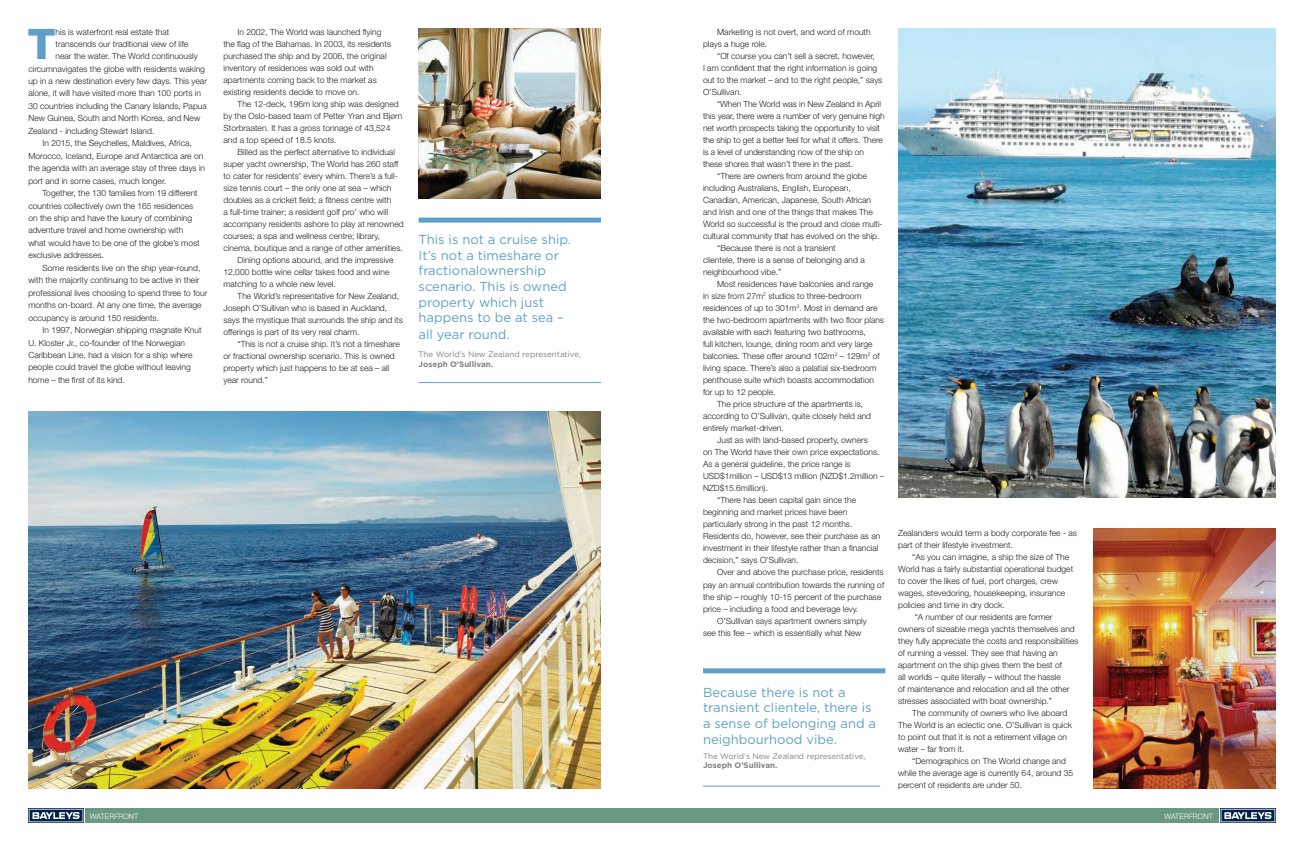
<style>
.page{position:relative;width:1304px;height:851px;background:#fff}
.page>*{position:absolute;margin:0;border:0;box-sizing:border-box;transform-origin:0 0}
.t1{font:900 42.8px "Gotham";color:#5fa0cb}
.t2{font:13px/15.6px "Gotham";color:#5fa0cb}
.t3{font:300 8.5px/12px "Helvetica Neue";color:#231f20}
.t4{font:8px/9.6px "Gotham";color:#808285}
.t5{font:300 7.5px "Helvetica Neue";color:#fff}
.s1{font-weight:700}
</style>
<div class="page">
<img style="left:28px;top:411px;width:573px;height:377px">
<div style="left:419px;top:217px;width:182px;height:5px;background:#5fa0cb"></div>
<hr style="left:419px;top:382px;width:182px;height:1px;background:#5fa0cb">
<div style="left:703px;top:668px;width:182px;height:5px;background:#5fa0cb"></div>
<hr style="left:703px;top:785px;width:177px;height:1px;background:#5fa0cb">
<img style="left:419px;top:28px;width:182px;height:170px">
<img style="left:898px;top:28px;width:378px;height:469px">
<img style="left:1093px;top:529px;width:183px;height:259px">
<div style="left:85px;top:808px;width:1134px;height:14px;background:#6a9883"></div>
<svg style="left:28px;top:808px;width:56px;height:14px"></svg>
<svg style="left:29px;top:808px;width:54px;height:14px"></svg>
<svg style="left:1220px;top:808px;width:56px;height:14px"></svg>
<svg style="left:1221px;top:808px;width:54px;height:14px"></svg>
<p class="t1" style="left:27px;top:19px;width:30px">T</p>
<p class="t3" style="left:56px;top:26px;width:115px">his is waterfront real estate that</p>
<p class="t3" style="left:56px;top:38px;width:134px">transcends our traditional view of life</p>
<p class="t3" style="left:56px;top:50px;width:144px">near the water. The World continuously</p>
<p class="t3" style="left:28px;top:62px;width:178px">circumnavigates the globe with residents waking</p>
<p class="t3" style="left:28px;top:75px;width:180px">up in a new destination every few days. This year</p>
<p class="t3" style="left:28px;top:87px;width:174px">alone, it will have visited more than 100 ports in</p>
<p class="t3" style="left:28px;top:100px;width:180px">30 countries including the Canary Islands, Papua</p>
<p class="t3" style="left:28px;top:112px;width:173px">New Guinea, South and North Korea, and New</p>
<p class="t3" style="left:28px;top:125px;width:128px">Zealand - including Stewart Island.</p>
<p class="t3" style="left:28px;top:137px;width:178px;line-height:12.4px;text-indent:14px">In 2015, the Seychelles, Maldives, Africa, Morocco, Iceland, Europe and Antarctica are on the agenda with an average stay of three days in port and in some cases, much longer.</p>
<p class="t3" style="left:28px;top:187px;width:173px;line-height:12.4px;text-indent:14px">Together, the 130 families from 19 different countries collectively own the 165 residences on the ship and have the luxury of combining adventure travel and home ownership with what would have to be one of the globe’s most exclusive addresses.</p>
<p class="t3" style="left:28px;top:261px;width:181px;line-height:12.4px;text-indent:14px">Some residents live on the ship year-round, with the majority continuing to be active in their professional lives choosing to spend three to four months on-board. At any one time, the average occupancy is around 150 residents.</p>
<p class="t3" style="left:28px;top:323px;width:175px;line-height:12.4px;text-indent:14px">In 1997, Norwegian shipping magnate Knut U. Kloster Jr., co-founder of the Norwegian Caribbean Line, had a vision for a ship where people could travel the globe without leaving home – the first of its kind.</p>
<p class="t3" style="left:223px;top:26px;width:169px;text-indent:14px">In 2002, The World was launched flying the flag of the Bahamas. In 2003, its residents purchased the ship and by 2006, the original inventory of residences was sold out with apartments coming back to the market as existing residents decide to move on.</p>
<p class="t3" style="left:223px;top:98px;width:181px;text-indent:14px">The 12-deck, 196m long ship was designed by the Oslo-based team of Petter Yran and Bjørn Storbraaten. It has a gross tonnage of 43,524 and a top speed of 18.5 knots.</p>
<p class="t3" style="left:223px;top:146px;width:182px;text-indent:14px">Billed as the perfect alternative to individual super yacht ownership, The World has 260 staff to cater for residents’ every whim. There’s a full&shy;size tennis court – the only one at sea – which doubles as a cricket field; a fitness centre with<br>a full-time trainer; a resident golf pro’ who will accompany residents ashore to play at renowned courses; a spa and wellness centre; library, cinema, boutique and a range of other amenities.</p>
<p class="t3" style="left:223px;top:254px;width:172px;text-indent:14px">Dining options abound, and the impressive<br>12,000 bottle wine cellar takes food and wine matching to a whole new level.</p>
<p class="t3" style="left:223px;top:290px;width:181px;text-indent:14px">The World’s representative for New Zealand, Joseph O’Sullivan who is based in Auckland, says the mystique that surrounds the ship and its offerings is part of its very real charm.</p>
<p class="t3" style="left:223px;top:338px;width:178px;text-indent:14px">“This is not a cruise ship. It’s not a timeshare or fractional ownership scenario. This is owned property which just happens to be at sea – all year round.”</p>
<p class="t2" style="left:419px;top:231px;width:154px">This is not a cruise ship.<br>It’s not a timeshare or fractionalownership scenario. This is owned property which just happens to be at sea –</p>
<p class="t2" style="left:419px;top:326px;width:93px">all year round.</p>
<p class="t4" style="left:419px;top:349px;width:164px">The World’s New Zealand representative,<br><span class="s1">Joseph O’Sullivan.</span></p>
<p class="t3" style="left:703px;top:26px;width:169px;text-indent:14px">Marketing is not overt, and word of mouth plays a huge role.</p>
<p class="t3" style="left:703px;top:50px;width:181px;text-indent:14px">“Of course you can’t sell a secret, however,<br>I am confident that the right information is going out to the market – and to the right people,” says O’Sullivan.</p>
<p class="t3" style="left:703px;top:98px;width:183px;text-indent:14px">“When The World was in New Zealand in April this year, there were a number of very genuine high net worth prospects taking the opportunity to visit the ship to get a better feel for what it offers. There is a level of understanding now of the ship on these shores that wasn’t there in the past.</p>
<p class="t3" style="left:703px;top:170px;width:181px;text-indent:14px">“There are owners from around the globe including Australians, English, European, Canadian, American, Japanese, South African and Irish and one of the things that makes The World so successful is the proud and close multi&shy;cultural community that has evolved on the ship.</p>
<p class="t3" style="left:703px;top:242px;width:163px;text-indent:14px">“Because there is not a transient clientele, there is a sense of belonging and a neighbourhood vibe.”</p>
<p class="t3" style="left:703px;top:278px;width:183px;text-indent:14px">Most residences have balconies and range<br>in size from 27m<sup>2</sup> studios to three-bedroom residences of up to 301m<sup>2</sup>. Most in demand are the two-bedroom apartments with two floor plans available with each featuring two bathrooms,<br>full kitchen, lounge, dining room and very large balconies. These offer around 102m<sup>2</sup> – 129m<sup>2</sup> of living space. There’s also a palatial six-bedroom penthouse suite which boasts accommodation for up to 12 people.</p>
<p class="t3" style="left:703px;top:398px;width:170px;text-indent:14px">The price structure of the apartments is, according to O’Sullivan, quite closely held and entirely market-driven.</p>
<p class="t3" style="left:703px;top:434px;width:183px;text-indent:14px">Just as with land-based property, owners<br>on The World have their own price expectations.<br>As a general guideline, the price range is USD$1million – USD$13 million (NZD$1.2million – NZD$15.6million).</p>
<p class="t3" style="left:703px;top:494px;width:179px;text-indent:14px">“There has been capital gain since the beginning and market prices have been particularly strong in the past 12 months.<br>Residents do, however, see their purchase as an investment in their lifestyle rather than a financial decision,” says O’Sullivan.</p>
<p class="t3" style="left:703px;top:566px;width:183px;text-indent:14px">Over and above the purchase price, residents pay an annual contribution towards the running of the ship – roughly 10-15 percent of the purchase price – including a food and beverage levy.</p>
<p class="t3" style="left:703px;top:614px;width:165px;text-indent:14px">O’Sullivan says apartment owners simply see this fee – which is essentially what New</p>
<p class="t2" style="left:703px;top:684px;width:175px">Because there is not a transient clientele, there is a sense of belonging and a neighbourhood vibe.</p>
<p class="t4" style="left:703px;top:750px;width:164px">The World’s New Zealand representative,<br><span class="s1">Joseph O’Sullivan.</span></p>
<p class="t3" style="left:898px;top:526px;width:180px">Zealanders would term a body corporate fee - as part of their lifestyle investment.</p>
<p class="t3" style="left:898px;top:550px;width:177px;text-indent:14px">“As you can imagine, a ship the size of The World has a fairly substantial operational budget to cover the likes of fuel, port charges, crew wages, stevedoring, housekeeping, insurance policies and time in dry dock.</p>
<p class="t3" style="left:898px;top:610px;width:182px;text-indent:17px">“A number of our residents are former owners of sizeable mega yachts themselves and they fully appreciate the costs and responsibilities of running a vessel. They see that having an apartment on the ship gives them the best of<br>all worlds – quite literally – without the hassle<br>of maintenance and relocation and all the other stresses associated with boat ownership.”</p>
<p class="t3" style="left:898px;top:706px;width:175px;text-indent:14px">The community of owners who live aboard The World is an eclectic one. O’Sullivan is quick to point out that it is not a retirement village on water – far from it.</p>
<p class="t3" style="left:898px;top:754px;width:177px;text-indent:14px">“Demographics on The World change and while the average age is currently 64, around 35 percent of residents are under 50.</p>
<p class="t5" style="left:90px;top:811px;width:50px">WATERFRONT</p>
<p class="t5" style="left:1164px;top:811px;width:50px">WATERFRONT</p>
</div>
